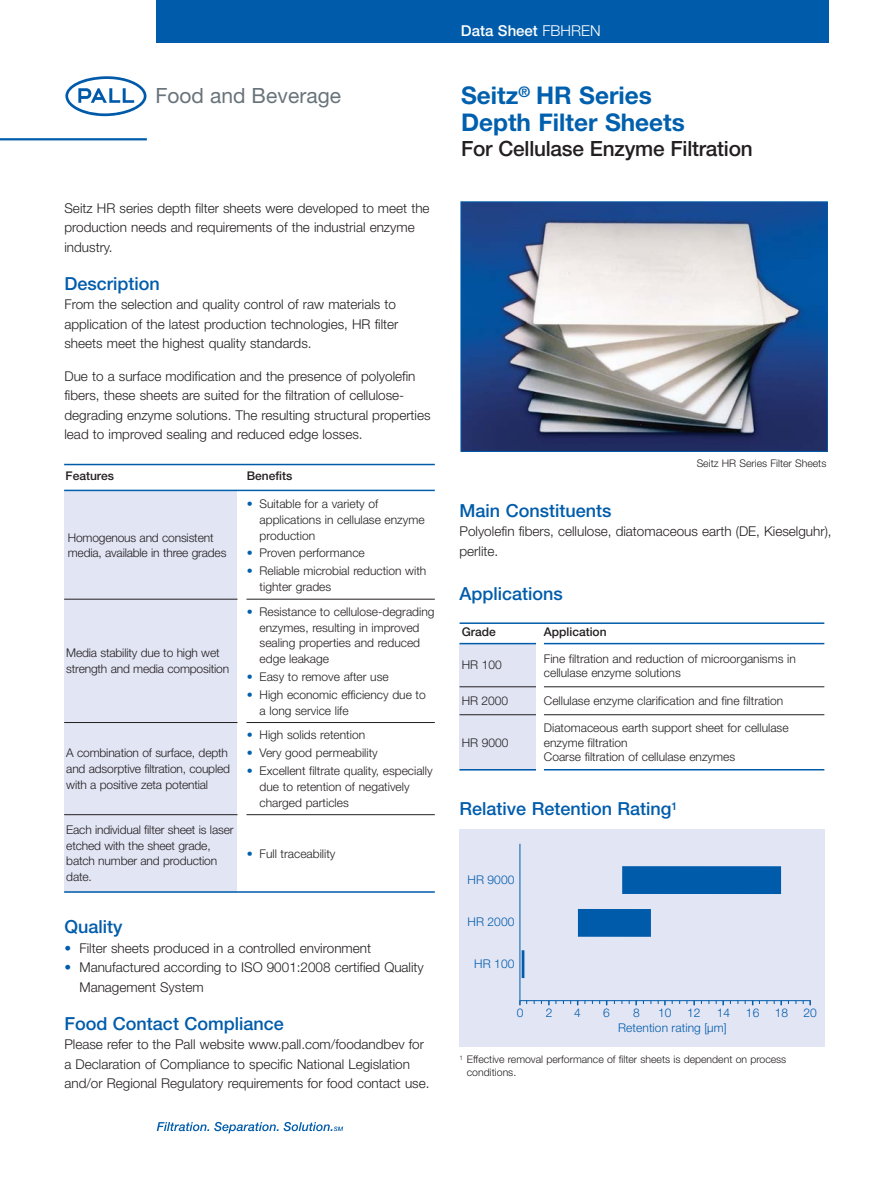
<style>
.page{position:relative;width:893px;height:1187px;background:#fff}
.page>*{position:absolute;margin:0;border:0;box-sizing:border-box;transform-origin:0 0}
.t1{font:700 24.3px/27px "Helvetica Neue";color:#0060ae}
.t2{font:500 21px "Helvetica Neue LT Std";letter-spacing:-.01em;color:#231f20}
.t3{font:21px "Helvetica Neue";letter-spacing:.005em;color:#68737a}
.t4{font:500 18px "Helvetica Neue LT Std";color:#005cab}
.t5{font:500 15px "Helvetica Neue LT Std";color:#fff}
.t6{font:300 13.5px/19.5px "Helvetica Neue";color:#231f20}
.t7{font:300 12px/15.8px "Helvetica Neue";color:#231f20}
.t8{font:300 12px "Helvetica Neue LT Std";letter-spacing:.005em;color:#005cab}
.t9{font:500 12px "Helvetica Neue LT Std";color:#231f20}
.t10{font:300 10.5px/12.8px "Helvetica Neue";color:#231f20}
.s1{color:#0060ae}
.s2{color:#005cab}
.s3{font-family:"Helvetica Neue";font-weight:300}
</style>
<div class="page">
<div style="left:157px;top:0;width:672px;height:42px;background:#005cab"></div>
<img style="left:463px;top:203px;width:363px;height:246px">
<div style="left:461px;top:201px;width:367px;height:250px;border:1px solid #005cab"></div>
<svg style="left:65px;top:76px;width:81px;height:40px"></svg>
<hr style="left:0;top:138px;width:147px;height:2px;background:#005cab">
<div style="left:64px;top:490px;width:174px;height:109px;background:#e2e5f4"></div>
<div style="left:64px;top:599px;width:174px;height:123px;background:#e2e5f4"></div>
<div style="left:64px;top:722px;width:174px;height:92px;background:#e2e5f4"></div>
<div style="left:64px;top:814px;width:174px;height:78px;background:#e2e5f4"></div>
<hr style="left:237px;top:464px;width:1px;height:428px;background:#fff">
<hr style="left:64px;top:464px;width:371px;height:1px;background:#005cab">
<hr style="left:64px;top:489px;width:371px;height:2px;background:#0060ae">
<hr style="left:64px;top:599px;width:371px;height:1px;background:#231f20">
<hr style="left:64px;top:722px;width:371px;height:1px;background:#231f20">
<hr style="left:64px;top:814px;width:371px;height:1px;background:#231f20">
<hr style="left:64px;top:891px;width:371px;height:1px;background:#005cab">
<div style="left:237px;top:503px;width:9px;height:386px;background:#fff"></div>
<div style="left:460px;top:643px;width:76px;height:43px;background:#e0e4f3"></div>
<div style="left:460px;top:686px;width:76px;height:28px;background:#e0e4f3"></div>
<div style="left:460px;top:714px;width:76px;height:56px;background:#e0e4f3"></div>
<hr style="left:460px;top:622px;width:364px;height:2px;background:#005cab">
<hr style="left:460px;top:642px;width:76px;height:2px;background:#005cab">
<hr style="left:544px;top:642px;width:280px;height:2px;background:#005cab">
<hr style="left:460px;top:686px;width:76px;height:1px;background:#231f20">
<hr style="left:544px;top:686px;width:280px;height:1px;background:#231f20">
<hr style="left:460px;top:714px;width:76px;height:1px;background:#231f20">
<hr style="left:544px;top:714px;width:280px;height:1px;background:#231f20">
<hr style="left:460px;top:769px;width:76px;height:1px;background:#005cab">
<hr style="left:544px;top:769px;width:280px;height:1px;background:#005cab">
<svg style="left:157px;top:1121px;width:186px;height:12px"></svg>
<div style="left:460px;top:828px;width:365px;height:217px;background:#e2e5f4"></div>
<hr style="left:520px;top:843px;width:1px;height:158px;background:#005cab">
<hr style="left:522px;top:950px;width:2px;height:27px;background:#005cab">
<div style="left:578px;top:908px;width:73px;height:28px;background:#005cab"></div>
<div style="left:622px;top:866px;width:159px;height:27px;background:#005cab"></div>
<hr style="left:520px;top:1000px;width:291px;height:1px;background:#005cab">
<svg style="left:519px;top:1000px;width:8px;height:5px"></svg>
<svg style="left:629px;top:1000px;width:8px;height:5px"></svg>
<svg style="left:658px;top:1000px;width:8px;height:5px"></svg>
<svg style="left:687px;top:1000px;width:8px;height:5px"></svg>
<svg style="left:716px;top:1000px;width:8px;height:5px"></svg>
<svg style="left:774px;top:1000px;width:8px;height:5px"></svg>
<svg style="left:803px;top:1000px;width:8px;height:5px"></svg>
<h2 class="t3" style="left:156px;top:88px;width:187px">Food and Beverage</h2>
<p class="t6" style="left:64px;top:199px;width:367px">Seitz HR series depth filter sheets were developed to meet the production needs and requirements of the industrial enzyme industry.</p>
<h3 class="t4" style="left:64px;top:277px;width:97px">Description</h3>
<p class="t6" style="left:64px;top:296px;width:335px">From the selection and quality control of raw materials to application of the latest production technologies, HR filter sheets meet the highest quality standards.</p>
<p class="t6" style="left:64px;top:367px;width:368px">Due to a surface modification and the presence of polyolefin fibers, these sheets are suited for the filtration of cellulose&shy;degrading enzyme solutions. The resulting structural properties lead to improved sealing and reduced edge losses.</p>
<p class="t9" style="left:66px;top:471px;width:50px">Features</p>
<p class="t9" style="left:247px;top:471px;width:47px">Benefits</p>
<p class="t7" style="left:68px;top:530px;width:160px">Homogenous and consistent media, available in three grades</p>
<p class="t7" style="left:66px;top:646px;width:164px">Media stability due to high wet strength and media composition</p>
<p class="t7" style="left:66px;top:746px;width:165px">A combination of surface, depth and adsorptive filtration, coupled with a positive zeta potential</p>
<p class="t7" style="left:66px;top:822px;width:169px">Each individual filter sheet is laser etched with the sheet grade, batch number and production date.</p>
<p class="t7" style="left:260px;top:497px;width:167px;text-indent:-13px"><span class="s1">•</span> Suitable for a variety of applications in cellulase enzyme production</p>
<p class="t7" style="left:247px;top:546px;width:120px"><span class="s1">•</span> Proven performance</p>
<p class="t7" style="left:260px;top:564px;width:168px;text-indent:-13px"><span class="s1">•</span> Reliable microbial reduction with tighter grades</p>
<p class="t7" style="left:260px;top:605px;width:176px;text-indent:-13px"><span class="s1">•</span> Resistance to cellulose-degrading enzymes, resulting in improved sealing properties and reduced edge leakage</p>
<p class="t7" style="left:247px;top:670px;width:143px"><span class="s1">•</span> Easy to remove after use</p>
<p class="t7" style="left:260px;top:688px;width:168px;text-indent:-13px"><span class="s1">•</span> High economic efficiency due to a long service life</p>
<p class="t7" style="left:247px;top:728px;width:120px"><span class="s1">•</span> High solids retention</p>
<p class="t7" style="left:247px;top:746px;width:133px"><span class="s1">•</span> Very good permeability</p>
<p class="t7" style="left:260px;top:764px;width:175px;text-indent:-13px"><span class="s1">•</span> Excellent filtrate quality, especially due to retention of negatively charged particles</p>
<p class="t7" style="left:247px;top:846px;width:90px"><span class="s1">•</span> Full traceability</p>
<h3 class="t4" style="left:64px;top:920px;width:60px">Quality</h3>
<p class="t6" style="left:64px;top:939px;width:308px"><span class="s2">•</span> Filter sheets produced in a controlled environment</p>
<p class="t6" style="left:79px;top:958px;width:346px;text-indent:-15px"><span class="s2">•</span> Manufactured according to ISO 9001:2008 certified Quality<br>Management System</p>
<h3 class="t4" style="left:64px;top:1016px;width:221px">Food Contact Compliance</h3>
<p class="t6" style="left:64px;top:1035px;width:367px">Please refer to the Pall website www.pall.com/foodandbev for a Declaration of Compliance to specific National Legislation and/or Regional Regulatory requirements for food contact use.</p>
<p class="t5" style="left:461px;top:25px;width:141px">Data Sheet <span class="s3">FBHREN</span></p>
<h1 class="t1" style="left:461px;top:84px;width:225px">Seitz<sup>®</sup> HR Series<br>Depth Filter Sheets</h1>
<h2 class="t2" style="left:461px;top:141px;width:293px">For Cellulase Enzyme Filtration</h2>
<p class="t10" style="left:697px;top:458px;width:131px">Seitz HR Series Filter Sheets</p>
<h3 class="t4" style="left:460px;top:503px;width:153px">Main Constituents</h3>
<p class="t6" style="left:460px;top:522px;width:374px">Polyolefin fibers, cellulose, diatomaceous earth (DE, Kieselguhr), perlite.</p>
<h3 class="t4" style="left:460px;top:587px;width:105px">Applications</h3>
<p class="t9" style="left:462px;top:627px;width:35px">Grade</p>
<p class="t9" style="left:544px;top:627px;width:64px">Application</p>
<p class="t7" style="left:462px;top:657px;width:42px">HR 100</p>
<p class="t7" style="left:544px;top:652px;width:253px;line-height:14.2px">Fine filtration and reduction of microorganisms in cellulase enzyme solutions</p>
<p class="t7" style="left:462px;top:694px;width:48px">HR 2000</p>
<p class="t7" style="left:544px;top:694px;width:241px">Cellulase enzyme clarification and fine filtration</p>
<p class="t7" style="left:462px;top:735px;width:48px">HR 9000</p>
<p class="t7" style="left:544px;top:722px;width:246px;line-height:14.2px">Diatomaceous earth support sheet for cellulase enzyme filtration<br>Coarse filtration of cellulase enzymes</p>
<h3 class="t4" style="left:460px;top:802px;width:220px">Relative Retention Rating<sup>1</sup></h3>
<p class="t8" style="left:467px;top:872px;width:48px">HR 9000</p>
<p class="t8" style="left:467px;top:914px;width:48px">HR 2000</p>
<p class="t8" style="left:474px;top:956px;width:42px">HR 100</p>
<p class="t8" style="left:517px;top:1005px;width:8px">0</p>
<p class="t8" style="left:546px;top:1005px;width:8px">2</p>
<p class="t8" style="left:574px;top:1005px;width:8px">4</p>
<p class="t8" style="left:603px;top:1005px;width:8px">6</p>
<p class="t8" style="left:633px;top:1005px;width:8px">8</p>
<p class="t8" style="left:658px;top:1005px;width:15px">10</p>
<p class="t8" style="left:687px;top:1005px;width:15px">12</p>
<p class="t8" style="left:717px;top:1005px;width:15px">14</p>
<p class="t8" style="left:746px;top:1005px;width:15px">16</p>
<p class="t8" style="left:775px;top:1005px;width:15px">18</p>
<p class="t8" style="left:803px;top:1005px;width:15px">20</p>
<p class="t10" style="left:467px;top:1053px;width:321px;text-indent:-7px"><sup>1</sup> Effective removal performance of filter sheets is dependent on process conditions.</p>
<p class="t8" style="left:618px;top:1021px;width:110px">Retention rating [µm]</p>
</div>
